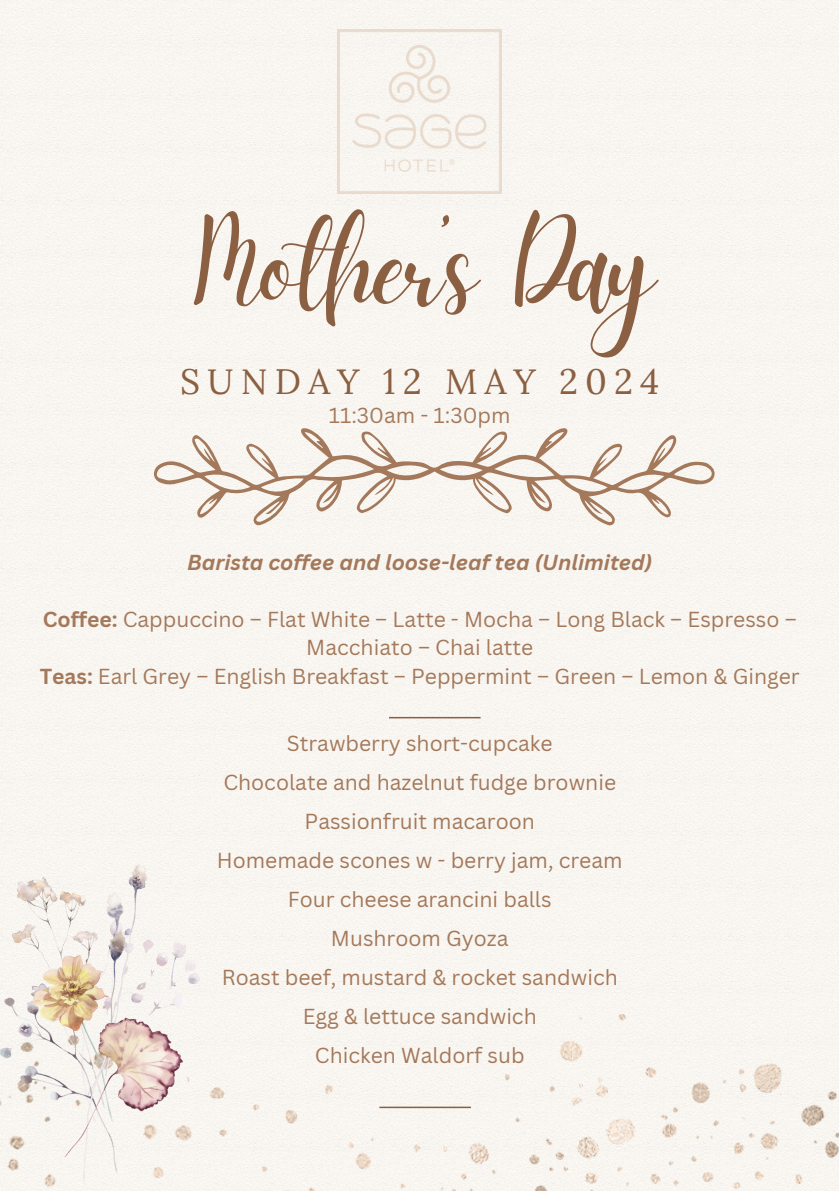
<style>
.page{position:relative;width:839px;height:1191px;background:#fff}
.page>*{position:absolute;margin:0;border:0;box-sizing:border-box;transform-origin:0 0}
.t1{font:121.8px "Daydream";letter-spacing:-.03em;color:#8b5f41}
.t2{font:35.2px "Lora";letter-spacing:.2em;color:#8b5f41}
.t3{font:21.2px/28.4px "Canva Sans";color:#a4795b;text-align:center}
.t4{font:italic 700 21.2px "Canva Sans";color:#a4795b}
.s1{font-weight:700}
</style>
<div class="page">
<div style="left:0;top:0;width:838px;height:1015px;background:#f8f6f1"></div>
<hr style="left:389px;top:717px;width:91px;height:1px;background:#8b5f41">
<img style="left:435px;top:1015px;width:403px;height:176px">
<div style="left:0;top:991px;width:435px;height:200px;background:#f8f5f1"></div>
<svg style="left:154px;top:428px;width:561px;height:97px;fill:#f7f4f0"></svg>
<img style="left:338px;top:30px;width:163px;height:163px">
<img style="left:0;top:865px;width:200px;height:324px">
<h3 class="t1" style="left:194px;top:195px;width:464px">Mother’s Day</h3>
<p class="t2" style="left:180px;top:358px;width:480px">SUNDAY 12 MAY 2024</p>
<p class="t3" style="left:329px;top:400px;width:183px">11:30am - 1:30pm</p>
<p class="t4" style="left:187px;top:547px;width:467px">Barista coffee and loose-leaf tea (Unlimited)</p>
<p class="t3" style="left:43px;top:604px;width:755px"><span class="s1">Coffee:</span> Cappuccino – Flat White – Latte - Mocha – Long Black – Espresso –<br>Macchiato – Chai latte</p>
<p class="t3" style="left:40px;top:661px;width:761px"><span class="s1">Teas:</span> Earl Grey – English Breakfast – Peppermint – Green – Lemon &amp; Ginger</p>
<p class="t3" style="left:287px;top:728px;width:267px">Strawberry short-cupcake</p>
<p class="t3" style="left:223px;top:767px;width:394px">Chocolate and hazelnut fudge brownie</p>
<p class="t3" style="left:304px;top:806px;width:232px">Passionfruit macaroon</p>
<p class="t3" style="left:217px;top:845px;width:407px">Homemade scones w - berry jam, cream</p>
<p class="t3" style="left:288px;top:884px;width:265px">Four cheese arancini balls</p>
<p class="t3" style="left:331px;top:923px;width:179px">Mushroom Gyoza</p>
<p class="t3" style="left:222px;top:962px;width:397px">Roast beef, mustard &amp; rocket sandwich</p>
<p class="t3" style="left:303px;top:1001px;width:235px">Egg &amp; lettuce sandwich</p>
<p class="t3" style="left:315px;top:1040px;width:211px">Chicken Waldorf sub</p>
</div>
